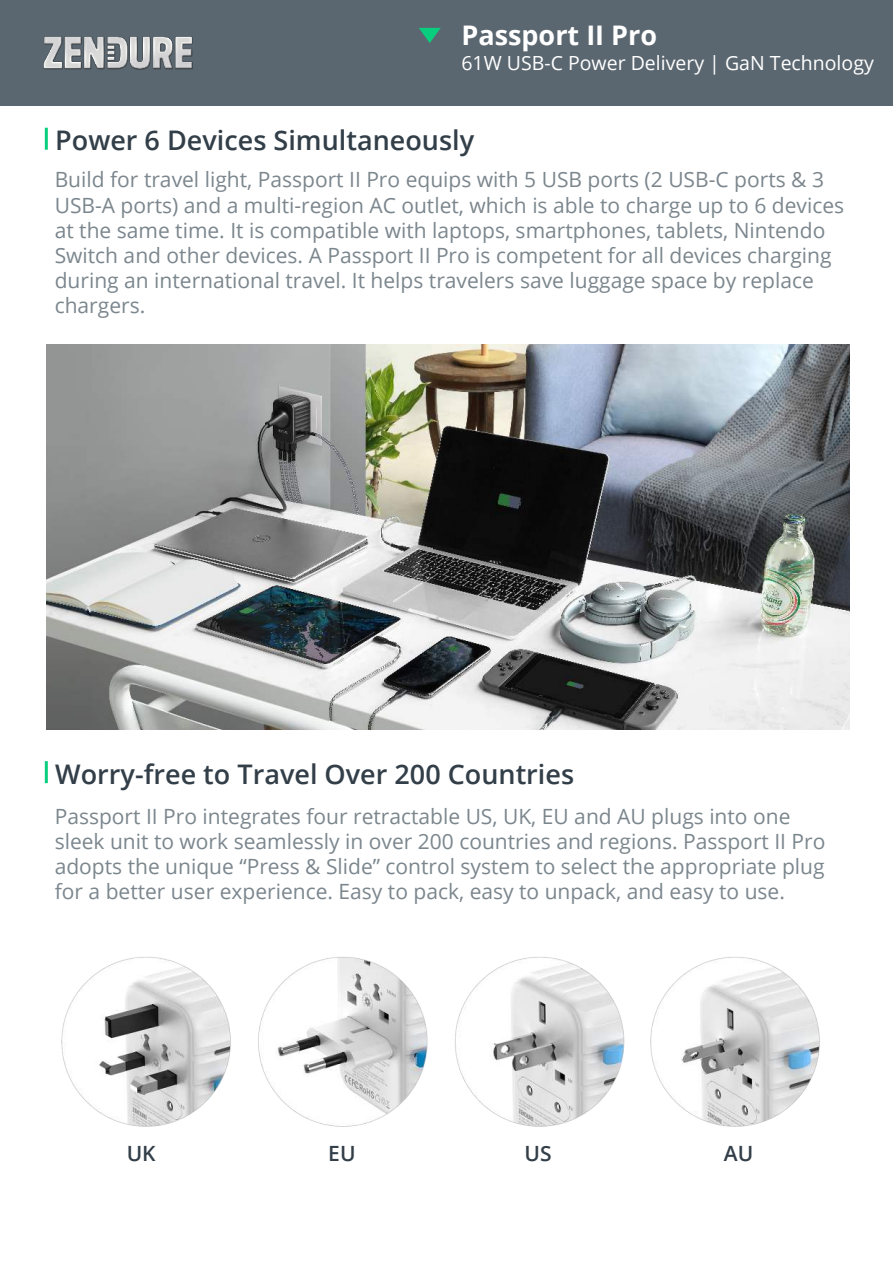
<style>
.page{position:relative;width:893px;height:1263px;background:#fff}
.page>*{position:absolute;margin:0;border:0;box-sizing:border-box;transform-origin:0 0}
.t1{font:600 27px "Open Sans";color:#323e48}
.t2{font:700 27px "Open Sans";color:#fff}
.t3{font:21px/25.2px "Open Sans";color:#7b868d}
.t4{font:600 21px "Open Sans";color:#323e48}
.t5{font:19.5px "Open Sans";color:#fff}
</style>
<div class="page">
<img style="left:46px;top:344px;width:803px;height:385px">
<div style="left:0;top:0;width:893px;height:105px;background:#5b6770"></div>
<img style="left:43px;top:36px;width:150px;height:33px">
<hr style="left:45px;top:128px;width:3px;height:22px;background:#09ce7d">
<hr style="left:45px;top:761px;width:3px;height:22px;background:#09ce7d">
<svg style="left:419px;top:28px;width:22px;height:15px"></svg>
<img style="left:61px;top:957px;width:759px;height:170px">
<p class="t2" style="left:461px;top:26px;width:197px">Passport II Pro</p>
<p class="t5" style="left:461px;top:56px;width:414px">61W USB-C Power Delivery | GaN Technology</p>
<p class="t1" style="left:55px;top:130px;width:420px">Power 6 Devices Simultaneously</p>
<p class="t3" style="left:55px;top:169px;width:791px">Build for travel light, Passport II Pro equips with 5 USB ports (2 USB-C ports &amp; 3<br>USB-A ports) and a multi-region AC outlet, which is able to charge up to 6 devices at the same time. It is compatible with laptops, smartphones, tablets, Nintendo Switch and other devices. A Passport II Pro is competent for all devices charging during an international travel. It helps travelers save luggage space by replace chargers.</p>
<p class="t1" style="left:55px;top:763px;width:520px">Worry-free to Travel Over 200 Countries</p>
<p class="t3" style="left:55px;top:806px;width:772px">Passport II Pro integrates four retractable US, UK, EU and AU plugs into one sleek unit to work seamlessly in over 200 countries and regions. Passport II Pro adopts the unique ìPress &amp; Slideî control system to select the appropriate plug for a better user experience. Easy to pack, easy to unpack, and easy to use.</p>
<p class="t4" style="left:127px;top:1145px;width:31px">UK</p>
<p class="t4" style="left:328px;top:1145px;width:29px">EU</p>
<p class="t4" style="left:525px;top:1145px;width:29px">US</p>
<p class="t4" style="left:724px;top:1145px;width:31px">AU</p>
</div>
